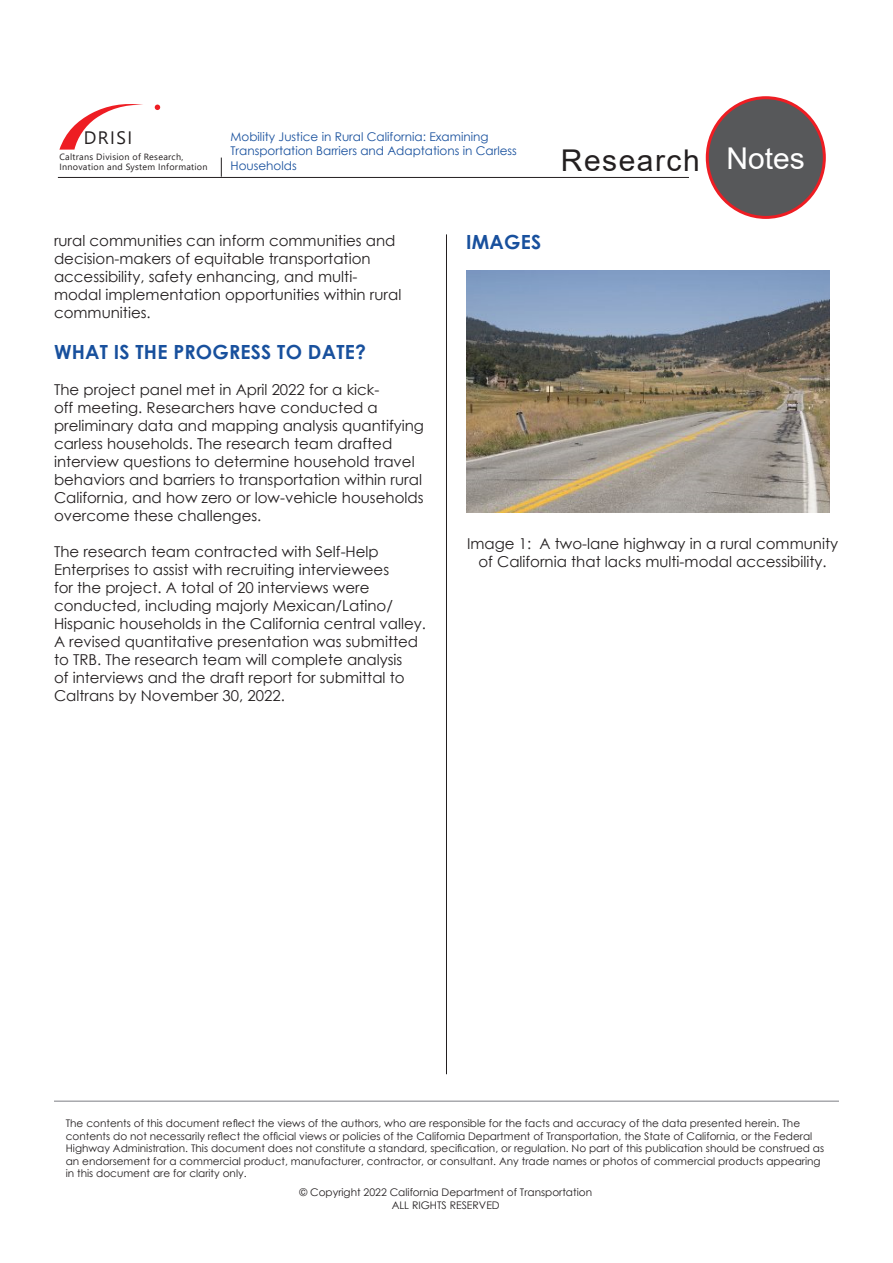
<style>
.page{position:relative;width:893px;height:1263px;background:#fff}
.page>*{position:absolute;margin:0;border:0;box-sizing:border-box;transform-origin:0 0}
.t1{font:30px "Arial";letter-spacing:.05em;color:#231f20}
.Heading_level_1_for{font:700 19.5px "Century Gothic";letter-spacing:.01em;color:#18509d}
.t2{font:18px "Segoe UI";letter-spacing:.08em;color:#231f20}
.Body_Copy{font:15px/18px "Century Gothic";color:#231f20}
.t3{font:12px/14.4px "Century Gothic";color:#18509d}
.t4{font:10.5px/12.6px "Century Gothic";color:#231f20}
.t5{font:9px/10.8px "Segoe UI";letter-spacing:.03em;color:#231f20}
.s1{color:#fff}
</style>
<div class="page">
<hr style="left:58px;top:177px;width:631px;height:1px;background:#231f20">
<svg style="left:221px;top:158px;width:1px;height:19px"></svg>
<hr style="left:446px;top:234px;width:1px;height:840px;background:#231f20">
<hr style="left:54px;top:1100px;width:785px;height:2px;background:#a8a9ad">
<div style="left:707px;top:98px;width:117px;height:119px;background:#57585a;border-radius:50%"></div>
<div style="left:706px;top:96px;width:120px;height:123px;border:3px solid #ee1d23;border-radius:50%"></div>
<svg style="left:59px;top:104px;width:84px;height:46px"></svg>
<svg style="left:155px;top:105px;width:5px;height:5px"></svg>
<img style="left:467px;top:270px;width:363px;height:243px">
<p class="t2" style="left:84px;top:120px;width:50px">DRISI</p>
<p class="t5" style="left:59px;top:150px;width:150px">Caltrans Division of Research,<br>Innovation and System Information</p>
<p class="t3" style="left:230px;top:129px;width:288px">Mobility Justice in Rural California: Examining<br>Transportation Barriers and Adaptations in Carless<br>Households</p>
<h1 class="t1" style="left:561px;top:140px;width:246px">Research <span class="s1">Notes</span></h1>
<p class="Body_Copy" style="left:54px;top:231px;width:349px">rural communities can inform communities and decision-makers of equitable transportation accessibility, safety enhancing, and multi&shy;modal implementation opportunities within rural communities.</p>
<p class="Heading_level_1_for" style="left:54px;top:337px;width:314px">WHAT IS THE PROGRESS TO DATE?</p>
<p class="Body_Copy" style="left:54px;top:380px;width:371px">The project panel met in April 2022 for a kick-<br>off meeting. Researchers have conducted a preliminary data and mapping analysis quantifying carless households. The research team drafted interview questions to determine household travel behaviors and barriers to transportation within rural California, and how zero or low-vehicle households overcome these challenges.</p>
<p class="Body_Copy" style="left:54px;top:542px;width:374px">The research team contracted with Self-Help Enterprises to assist with recruiting interviewees<br>for the project. A total of 20 interviews were conducted, including majorly Mexican/Latino/ Hispanic households in the California central valley.<br>A revised quantitative presentation was submitted to TRB. The research team will complete analysis<br>of interviews and the draft report for submittal to Caltrans by November 30, 2022.</p>
<p class="Heading_level_1_for" style="left:466px;top:227px;width:77px">IMAGES</p>
<p class="Body_Copy" style="left:467px;top:534px;width:373px;text-align:center">Image 1: A two-lane highway in a rural community of California that lacks multi-modal accessibility.</p>
<p class="t4" style="left:66px;top:1117px;width:760px">The contents of this document reflect the views of the authors, who are responsible for the facts and accuracy of the data presented herein. The contents do not necessarily reflect the official views or policies of the California Department of Transportation, the State of California, or the Federal Highway Administration. This document does not constitute a standard, specification, or regulation. No part of this publication should be construed as an endorsement for a commercial product, manufacturer, contractor, or consultant. Any trade names or photos of commercial products appearing in this document are for clarity only.</p>
<p class="t4" style="left:299px;top:1186px;width:294px">© Copyright 2022 California Department of Transportation</p>
<p class="t4" style="left:392px;top:1199px;width:110px">ALL RIGHTS RESERVED</p>
</div>
